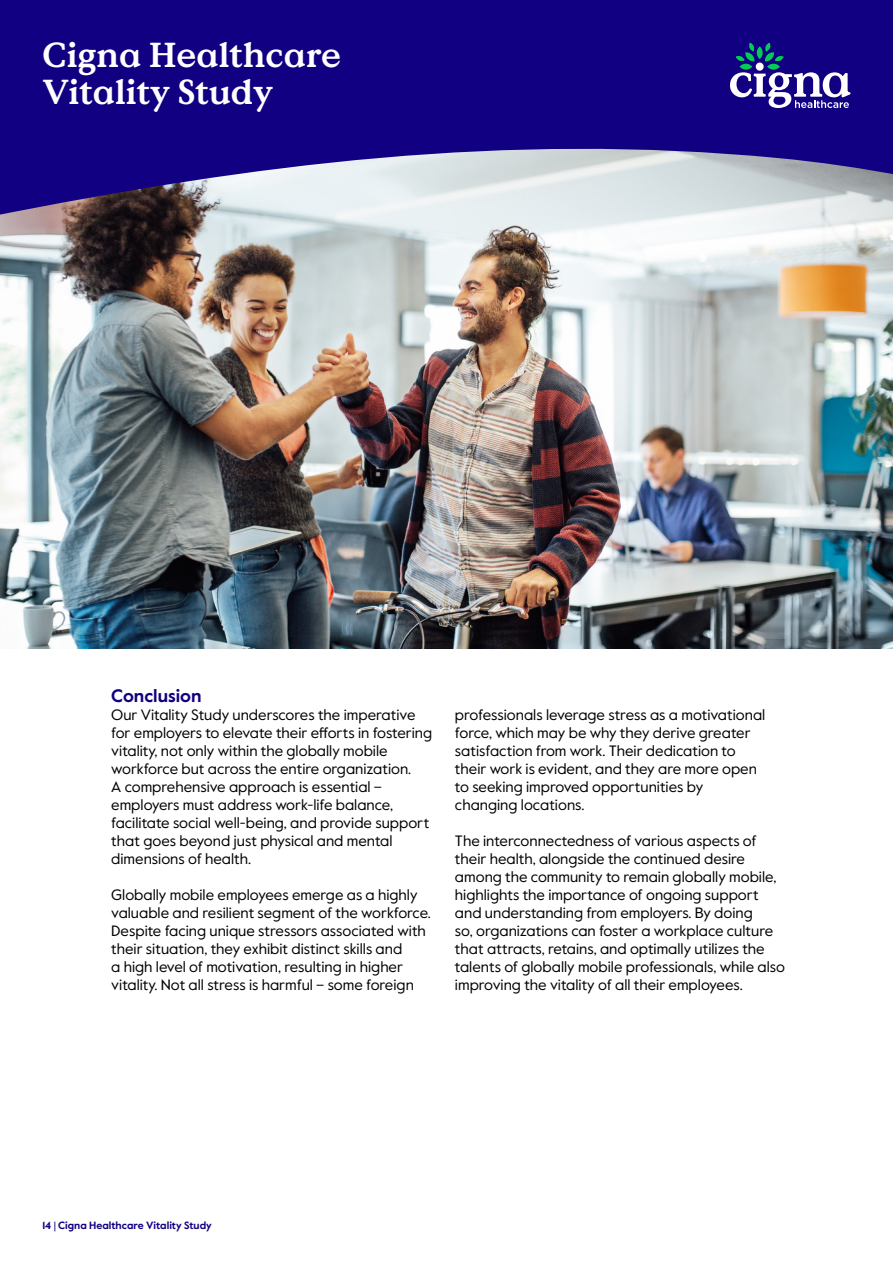
<style>
.page{position:relative;width:893px;height:1263px;background:#fff}
.page>*{position:absolute;margin:0;border:0;box-sizing:border-box;transform-origin:0 0}
.t1{font:700 34.65px/36.2px "Value Serif Pro";color:#fff}
.t2{font:700 18px "Value Sans Pro";color:#110081}
.t3{font:15px/18px "Value Sans Pro";color:#000}
.t4{font:700 10.5px "Value Sans Pro";color:#110081}
.s1{font-weight:400}
</style>
<div class="page">
<img style="left:0;top:217px;width:893px;height:431px">
<svg style="left:0;top:0;width:893px;height:217px;background:#3e3294"></svg>
<svg style="left:730px;top:43px;width:120px;height:65px"></svg>
<h1 class="t1" style="left:43px;top:39px;width:300px">Cigna Healthcare<br>Vitality Study</h1>
<p class="t2" style="left:111px;top:685px;width:92px">Conclusion</p>
<p class="t3" style="left:111px;top:706px;width:322px">Our Vitality Study underscores the imperative for employers to elevate their efforts in fostering vitality, not only within the globally mobile workforce but across the entire organization.<br>A comprehensive approach is essential – employers must address work-life balance, facilitate social well-being, and provide support that goes beyond just physical and mental dimensions of health.</p>
<p class="t3" style="left:111px;top:886px;width:321px">Globally mobile employees emerge as a highly valuable and resilient segment of the workforce.<br>Despite facing unique stressors associated with their situation, they exhibit distinct skills and<br>a high level of motivation, resulting in higher vitality. Not all stress is harmful – some foreign</p>
<p class="t3" style="left:455px;top:706px;width:312px">professionals leverage stress as a motivational force, which may be why they derive greater satisfaction from work. Their dedication to their work is evident, and they are more open to seeking improved opportunities by changing locations.</p>
<p class="t3" style="left:455px;top:832px;width:331px">The interconnectedness of various aspects of their health, alongside the continued desire among the community to remain globally mobile, highlights the importance of ongoing support and understanding from employers. By doing<br>so, organizations can foster a workplace culture that attracts, retains, and optimally utilizes the talents of globally mobile professionals, while also improving the vitality of all their employees.</p>
<p class="t4" style="left:43px;top:1218px;width:171px">14 <span class="s1">|</span> Cigna Healthcare Vitality Study</p>
</div>
